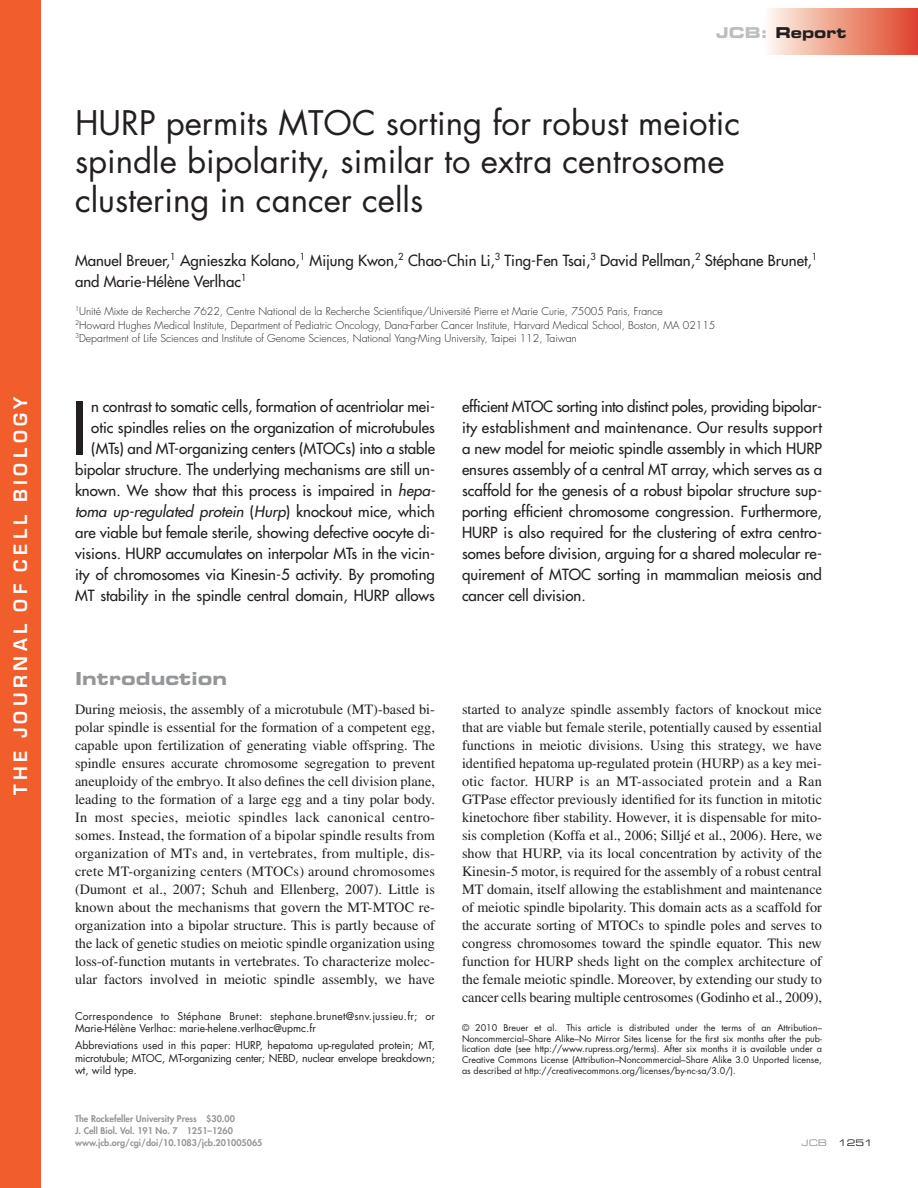
<style>
.page{position:relative;width:918px;height:1188px;background:#fff}
.page>*{position:absolute;margin:0;border:0;box-sizing:border-box;transform-origin:0 0}
.t1{font:500 70.65px "Futura Std";color:#231f20}
.t2{font:33px/38.2px "Futura Std";color:#231f20}
.t3{font:600 18px "Eurostile";letter-spacing:.25em;color:#fff}
.t4{font:18px "Eurostile LT Std Bold Ex 2";letter-spacing:.005em;color:#949698}
.t5{font:500 15px/21px "Futura Std";color:#231f20;text-align:right}
.t6{font:15px "Eurostile LT Std Bold Ex 2";color:#231f20}
.t7{font:14.25px/18px "Times LT Std";letter-spacing:-.01em;color:#231f20;text-align:justify}
.t8{font:300 10.5px/13.5px "Futura Std";color:#231f20}
.t9{font:10.5px/12.3px "Futura Std";color:#231f20;text-align:justify}
.t10{font:10.5px/12.3px "Futura Std";letter-spacing:.02em;color:#231f20}
.t11{font:9px/10.8px "Futura Std";color:#231f20;text-align:justify}
.t12{font:800 9px/12px "Futura Std";color:#949698}
.t13{font:9px "Eurostile LT Std Ex 2";color:#231f20}
.t14{font:9px "Eurostile LT Std Ex 2";color:#949698}
.s1{color:#bcbec0}
.s2{font-style:italic}
</style>
<div class="page">
<div style="left:763px;top:8px;width:155px;height:47px;background:linear-gradient(to right,#fefaef,#de4225)"></div>
<div style="left:0;top:0;width:40px;height:1188px;background:#f15d2b"></div>
<p class="t3" style="left:13px;top:795px;width:400px;rotate:-90deg">THE JOURNAL OF CELL BIOLOGY</p>
<p class="t6" style="left:716px;top:22px;width:132px"><span class="s1">JCB:</span> Report</p>
<h2 class="t2" style="left:75px;top:104px;width:667px">HURP permits MTOC sorting for robust meiotic spindle bipolarity, similar to extra centrosome clustering in cancer cells</h2>
<p class="t5" style="left:75px;top:250px;width:744px;text-align:left">Manuel Breuer,<sup>1</sup> Agnieszka Kolano,<sup>1</sup> Mijung Kwon,<sup>2</sup> Chao-Chin Li,<sup>3</sup> Ting-Fen Tsai,<sup>3</sup> David Pellman,<sup>2</sup> Stéphane Brunet,<sup>1 </sup>and Marie-Hélène Verlhac<sup>1</sup></p>
<p class="t8" style="left:75px;top:305px;width:642px"><sup>1</sup>Unité Mixte de Recherche 7622, Centre National de la Recherche Scientifique/Université Pierre et Marie Curie, 75005 Paris, France<br><sup>2</sup>Howard Hughes Medical Institute, Department of Pediatric Oncology, Dana-Farber Cancer Institute, Harvard Medical School, Boston, MA 02115<br><sup>3</sup>Department of Life Sciences and Institute of Genome Sciences, National Yang-Ming University, Taipei 112, Taiwan</p>
<p class="t5" style="left:75px;top:396px;width:362px">n contrast to somatic cells, formation of acentriolar mei&shy;otic spindles relies on the organization of microtubules (MTs) and MT-organizing centers (MTOCs) into a stable bipolar structure. The underlying mechanisms are still un&shy;known. We show that this process is impaired in <span class="s2">hepa&shy;toma up-regulated protein</span> (<span class="s2">Hurp</span>) knockout mice, which are viable but female sterile, showing defective oocyte di&shy;visions. HURP accumulates on interpolar MTs in the vicin&shy;ity of chromosomes via Kinesin-5 activity. By promoting MT stability in the spindle central domain, HURP allows</p>
<p class="t5" style="left:462px;top:396px;width:362px;text-align:justify">efficient MTOC sorting into distinct poles, providing bipolar&shy;ity establishment and maintenance. Our results support a new model for meiotic spindle assembly in which HURP ensures assembly of a central MT array, which serves as a scaffold for the genesis of a robust bipolar structure sup&shy;porting efficient chromosome congression. Furthermore, HURP is also required for the clustering of extra centro&shy;somes before division, arguing for a shared molecular re&shy;quirement of MTOC sorting in mammalian meiosis and cancer cell division.</p>
<h1 class="t1" style="left:71px;top:384px;width:18px">I</h1>
<p class="t4" style="left:75px;top:666px;width:154px">Introduction</p>
<p class="t7" style="left:75px;top:701px;width:362px">During meiosis, the assembly of a microtubule (MT)-based bi&shy;polar spindle is essential for the formation of a competent egg, capable upon fertilization of generating viable offspring. The spindle ensures accurate chromosome segregation to prevent aneuploidy of the embryo. It also defines the cell division plane, leading to the formation of a large egg and a tiny polar body.<br>In most species, meiotic spindles lack canonical centro&shy;somes. Instead, the formation of a bipolar spindle results from organization of MTs and, in vertebrates, from multiple, dis&shy;crete MT-organizing centers (MTOCs) around chromosomes (Dumont et al., 2007; Schuh and Ellenberg, 2007). Little is known about the mechanisms that govern the MT-MTOC re&shy;organization into a bipolar structure. This is partly because of the lack of genetic studies on meiotic spindle organization using loss-of-function mutants in vertebrates. To characterize molec&shy;ular factors involved in meiotic spindle assembly, we have</p>
<p class="t7" style="left:462px;top:701px;width:362px">started to analyze spindle assembly factors of knockout mice that are viable but female sterile, potentially caused by essential functions in meiotic divisions. Using this strategy, we have identified hepatoma up-regulated protein (HURP) as a key mei&shy;otic factor. HURP is an MT-associated protein and a Ran GTPase effector previously identified for its function in mitotic kinetochore fiber stability. However, it is dispensable for mito&shy;sis completion (Koffa et al., 2006; Silljé et al., 2006). Here, we show that HURP, via its local concentration by activity of the Kinesin-5 motor, is required for the assembly of a robust central MT domain, itself allowing the establishment and maintenance of meiotic spindle bipolarity. This domain acts as a scaffold for the accurate sorting of MTOCs to spindle poles and serves to congress chromosomes toward the spindle equator. This new function for HURP sheds light on the complex architecture of the female meiotic spindle. Moreover, by extending our study to cancer cells bearing multiple centrosomes (Godinho et al., 2009),</p>
<p class="t10" style="left:75px;top:1010px;width:362px">Correspondence to Stéphane Brunet: stephane.brunet@snv.jussieu.fr; or<br>Marie-Hélène Verlhac: marie-helene.verlhac@upmc.fr</p>
<p class="t9" style="left:75px;top:1039px;width:362px">Abbreviations used in this paper: HURP, hepatoma up-regulated protein; MT, microtubule; MTOC, MT-organizing center; NEBD, nuclear envelope breakdown; wt, wild type.</p>
<p class="t12" style="left:75px;top:1112px;width:189px">The Rockefeller University Press $30.00<br>J. Cell Biol. Vol. 191 No. 7 1251–1260 www.jcb.org/cgi/doi/10.1083/jcb.201005065</p>
<p class="t11" style="left:462px;top:1022px;width:362px">© 2010 Breuer et al. This article is distributed under the terms of an Attribution– Noncommercial–Share Alike–No Mirror Sites license for the first six months after the pub&shy;lication date (see http://www.rupress.org/terms). After six months it is available under a Creative Commons License (Attribution–Noncommercial–Share Alike 3.0 Unported license, as described at http://creativecommons.org/licenses/by-nc-sa/3.0/).</p>
<p class="t14" style="left:802px;top:1136px;width:27px">JCB</p>
<p class="t13" style="left:838px;top:1136px;width:36px">1251</p>
</div>
